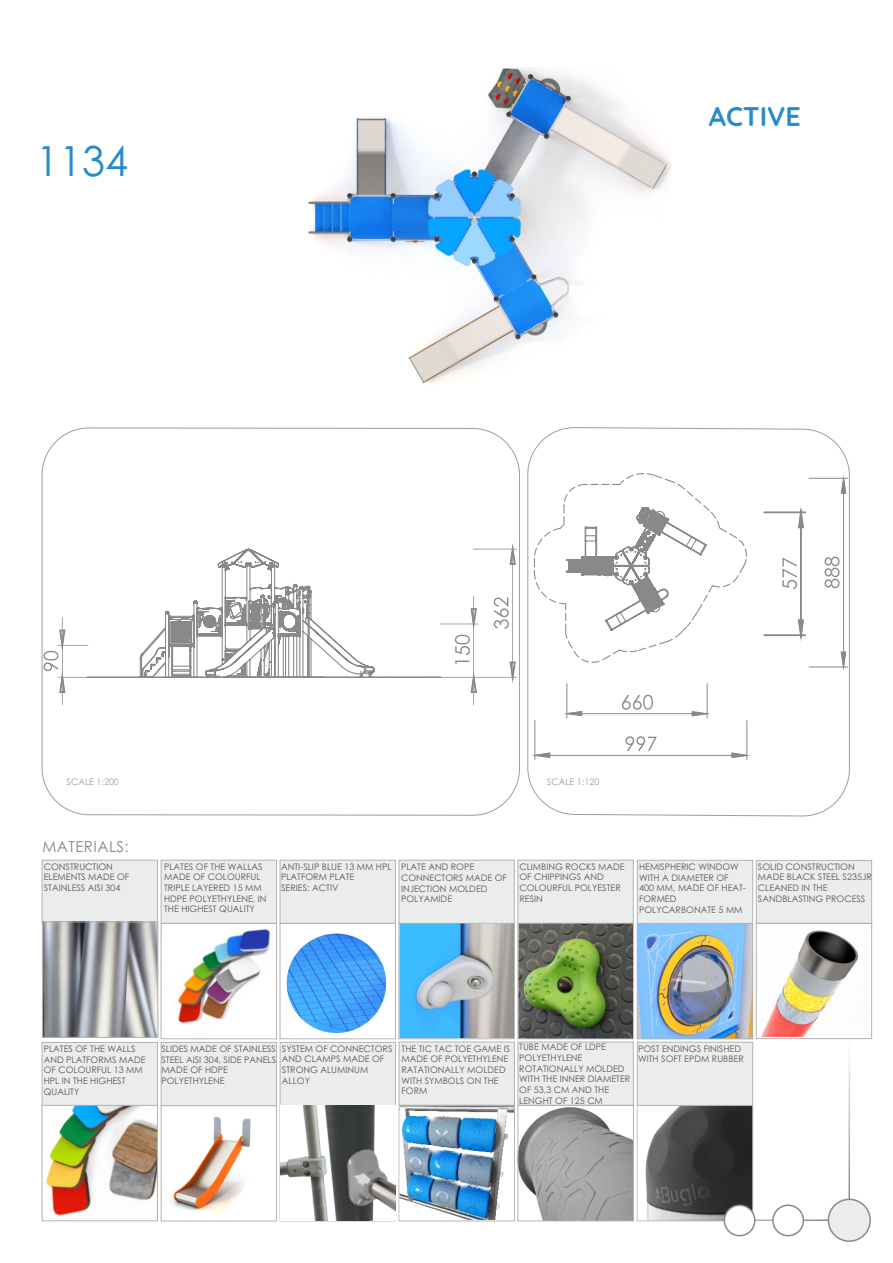
<style>
.page{position:relative;width:893px;height:1263px;background:#fff}
.page>*{position:absolute;margin:0;border:0;box-sizing:border-box;transform-origin:0 0}
.t1{font:41.4px "Century Gothic";color:#278ccc}
.t2{font:700 27px "Quicksand";color:#278ccc}
.t3{font:15.15px "Century Gothic";letter-spacing:.03em;color:#898989}
.t4{font:9px/10.6px "Century Gothic";color:#5b5b5b}
.t5{font:9px "Century Gothic";color:#9d9e9e}
</style>
<div class="page">
<img style="left:645px;top:1106px;width:107px;height:113px">
<hr style="left:633px;top:1219px;width:196px;height:2px;background:#898989">
<div style="left:828px;top:1198px;width:43px;height:44px;background:#ebecec;border:2px solid #898989;border-radius:50%"></div>
<div style="left:724px;top:1204px;width:31px;height:32px;background:#fefefe;border:2px solid #898989;border-radius:50%"></div>
<div style="left:772px;top:1204px;width:32px;height:32px;background:#fff;border:2px solid #898989;border-radius:50%"></div>
<div style="left:280px;top:1042px;width:116px;height:64px;background:#ebecec;border:1px solid #b2b3b3"></div>
<div style="left:161px;top:1105px;width:116px;height:116px;border:1px solid #b2b3b3"></div>
<div style="left:42px;top:860px;width:116px;height:64px;background:#ebecec;border:1px solid #b2b3b3"></div>
<div style="left:42px;top:1042px;width:116px;height:64px;background:#ebecec;border:1px solid #b2b3b3"></div>
<div style="left:280px;top:860px;width:116px;height:64px;background:#ebecec;border:1px solid #b2b3b3"></div>
<div style="left:161px;top:860px;width:116px;height:64px;background:#ebecec;border:1px solid #b2b3b3"></div>
<div style="left:161px;top:1042px;width:116px;height:64px;background:#ebecec;border:1px solid #b2b3b3"></div>
<div style="left:161px;top:923px;width:116px;height:116px;border:1px solid #b2b3b3"></div>
<div style="left:280px;top:923px;width:116px;height:116px;border:1px solid #b2b3b3"></div>
<div style="left:398px;top:923px;width:117px;height:116px;border:1px solid #b2b3b3"></div>
<div style="left:398px;top:860px;width:117px;height:64px;background:#ebecec;border:1px solid #b2b3b3"></div>
<div style="left:399px;top:1041px;width:116px;height:64px;background:#ebecec;border:1px solid #b2b3b3"></div>
<div style="left:399px;top:1105px;width:116px;height:116px;border:1px solid #b2b3b3"></div>
<div style="left:517px;top:860px;width:117px;height:64px;background:#ebecec;border:1px solid #b2b3b3"></div>
<div style="left:517px;top:1041px;width:117px;height:64px;background:#ebecec;border:1px solid #b2b3b3"></div>
<img style="left:519px;top:1107px;width:113px;height:112px">
<div style="left:517px;top:1105px;width:117px;height:116px;border:1px solid #b2b3b3"></div>
<div style="left:517px;top:923px;width:117px;height:116px;border:1px solid #b2b3b3"></div>
<img style="left:44px;top:923px;width:112px;height:113px">
<div style="left:42px;top:921px;width:116px;height:117px;border:1px solid #b2b3b3"></div>
<img style="left:44px;top:1107px;width:112px;height:109px">
<div style="left:42px;top:1105px;width:116px;height:116px;border:1px solid #b2b3b3"></div>
<img style="left:170px;top:1117px;width:81px;height:97px">
<img style="left:287px;top:933px;width:99px;height:100px;border-radius:50%">
<img style="left:177px;top:929px;width:94px;height:95px">
<img style="left:400px;top:923px;width:114px;height:115px">
<hr style="left:848px;top:1038px;width:2px;height:161px;background:#898989">
<img style="left:518px;top:924px;width:115px;height:114px">
<img style="left:400px;top:1106px;width:114px;height:113px">
<img style="left:281px;top:1106px;width:114px;height:114px">
<svg style="left:527px;top:427px;width:323px;height:389px"></svg>
<svg style="left:42px;top:428px;width:478px;height:387px"></svg>
<svg style="left:43px;top:651px;width:15px;height:20px"></svg>
<svg style="left:59px;top:544px;width:457px;height:5px"></svg>
<svg style="left:58px;top:549px;width:459px;height:156px"></svg>
<svg style="left:60px;top:549px;width:455px;height:143px"></svg>
<svg style="left:86px;top:548px;width:356px;height:131px"></svg>
<svg style="left:244px;top:567px;width:17px;height:54px"></svg>
<img style="left:308px;top:68px;width:364px;height:316px">
<div style="left:637px;top:860px;width:116px;height:64px;background:#ebecec;border:1px solid #b2b3b3"></div>
<img style="left:639px;top:925px;width:112px;height:112px">
<div style="left:637px;top:923px;width:116px;height:116px;border:1px solid #b2b3b3"></div>
<div style="left:756px;top:860px;width:116px;height:64px;background:#ebecec;border:1px solid #b2b3b3"></div>
<img style="left:761px;top:930px;width:97px;height:107px">
<div style="left:756px;top:923px;width:116px;height:116px;border:1px solid #b2b3b3"></div>
<div style="left:637px;top:1042px;width:116px;height:64px;background:#ebecec;border:1px solid #b2b3b3"></div>
<h1 class="t1" style="left:36px;top:145px;width:93px">1134</h1>
<h2 class="t2" style="left:709px;top:99px;width:94px">ACTIVE</h2>
<p class="t5" style="left:67px;top:778px;width:54px">SCALE 1:200</p>
<p class="t5" style="left:547px;top:779px;width:54px">SCALE 1:120</p>
<h3 class="t3" style="left:42px;top:841px;width:88px">MATERIALS:</h3>
<p class="t4" style="left:44px;top:862px;width:87px">CONSTRUCTION<br>ELEMENTS MADE OF<br>STAINLESS AISI 304</p>
<p class="t4" style="left:164px;top:862px;width:104px">PLATES OF THE WALLAS<br>MADE OF COLOURFUL<br>TRIPLE LAYERED 15 MM<br>HDPE POLYETHYLENE, IN<br>THE HIGHEST QUALITY</p>
<p class="t4" style="left:281px;top:862px;width:112px">ANTI-SLIP BLUE 13 MM HPL<br>PLATFORM PLATE<br>SERIES: ACTIV</p>
<p class="t4" style="left:401px;top:862px;width:107px">PLATE AND ROPE<br>CONNECTORS MADE OF<br>INJECTION MOLDED<br>POLYAMIDE</p>
<p class="t4" style="left:519px;top:862px;width:107px">CLIMBING ROCKS MADE<br>OF CHIPPINGS AND<br>COLOURFUL POLYESTER<br>RESIN</p>
<p class="t4" style="left:639px;top:862px;width:109px">HEMISPHERIC WINDOW<br>WITH A DIAMETER OF<br>400 MM, MADE OF HEAT-<br>FORMED<br>POLYCARBONATE 5 MM</p>
<p class="t4" style="left:758px;top:862px;width:115px">SOLID CONSTRUCTION<br>MADE BLACK STEEL S235JR<br>CLEANED IN THE<br>SANDBLASTING PROCESS</p>
<p class="t4" style="left:44px;top:1044px;width:103px">PLATES OF THE WALLS<br>AND PLATFORMS MADE<br>OF COLOURFUL 13 MM<br>HPL IN THE HIGHEST<br>QUALITY</p>
<p class="t4" style="left:161px;top:1044px;width:116px">SLIDES MADE OF STAINLESS<br>STEEL AISI 304, SIDE PANELS<br>MADE OF HDPE<br>POLYETHYLENE</p>
<p class="t4" style="left:401px;top:1044px;width:110px">THE TIC TAC TOE GAME IS<br>MADE OF POLYETHYLENE<br>RATATIONALLY MOLDED<br>WITH SYMBOLS ON THE<br>FORM</p>
<p class="t4" style="left:519px;top:1042px;width:113px">TUBE MADE OF LDPE<br>POLYETHYLENE<br>ROTATIONALLY MOLDED<br>WITH THE INNER DIAMETER<br>OF 53,3 CM AND THE<br>LENGHT OF 125 CM</p>
<p class="t4" style="left:282px;top:1044px;width:112px">SYSTEM OF CONNECTORS<br>AND CLAMPS MADE OF<br>STRONG ALUMINUM<br>ALLOY</p>
<p class="t4" style="left:638px;top:1044px;width:107px">POST ENDINGS FINISHED<br>WITH SOFT EPDM RUBBER</p>
</div>
